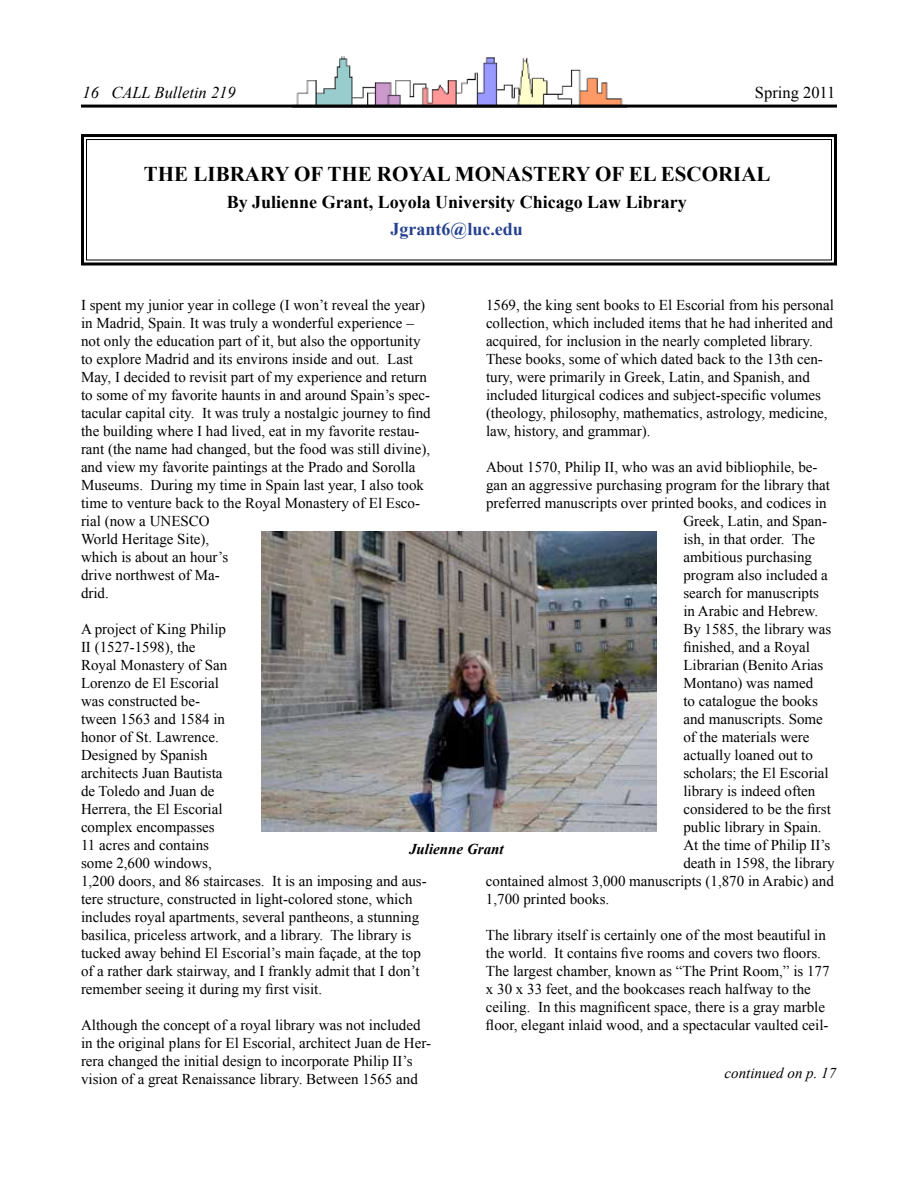
<style>
.page{position:relative;width:918px;height:1188px;background:#fff}
.page>*{position:absolute;margin:0;border:0;box-sizing:border-box;transform-origin:0 0}
.t1{font:700 21px "Times New Roman";color:#000}
.t2{font:700 18px "Times New Roman";color:#000}
.t3{font:700 18px "Times New Roman";color:#25418f}
.t4{font:italic 16.5px "Times New Roman";color:#000}
.t5{font:16.5px "Times New Roman";color:#000}
.t6{font:15px/18px "Times New Roman";color:#000}
.t7{font:italic 15px "Times New Roman";color:#000}
.t8{font:italic 700 15px "Times New Roman";color:#000}
</style>
<div class="page">
<img style="left:292px;top:56px;width:334px;height:49px">
<hr style="left:81px;top:105px;width:756px;height:3px;background:#000">
<svg style="left:81px;top:134px;width:756px;height:132px"></svg>
<div style="left:86px;top:139px;width:746px;height:122px;border:1px solid #000"></div>
<img style="left:262px;top:531px;width:394px;height:300px">
<p class="t4" style="left:82px;top:82px;width:155px">16 CALL Bulletin 219</p>
<p class="t5" style="left:755px;top:82px;width:82px">Spring 2011</p>
<h1 class="t1" style="left:144px;top:160px;width:628px">THE LIBRARY OF THE ROYAL MONASTERY OF EL ESCORIAL</h1>
<p class="t2" style="left:227px;top:190px;width:462px">By Julienne Grant, Loyola University Chicago Law Library</p>
<p class="t3" style="left:391px;top:217px;width:134px">Jgrant6@luc.edu</p>
<p class="t6" style="left:81px;top:296px;width:351px">I spent my junior year in college (I won’t reveal the year) in Madrid, Spain. It was truly a wonderful experience – not only the education part of it, but also the opportunity to explore Madrid and its environs inside and out. Last May, I decided to revisit part of my experience and return to some of my favorite haunts in and around Spain’s spec&shy;tacular capital city. It was truly a nostalgic journey to find the building where I had lived, eat in my favorite restau&shy;rant (the name had changed, but the food was still divine), and view my favorite paintings at the Prado and Sorolla Museums. During my time in Spain last year, I also took time to venture back to the Royal Monastery of El Esco&shy;rial (now a UNESCO<br>World Heritage Site),<br>which is about an hour’s<br>drive northwest of Ma-<br>drid.</p>
<p class="t6" style="left:81px;top:620px;width:347px">A project of King Philip<br>II (1527-1598), the<br>Royal Monastery of San<br>Lorenzo de El Escorial<br>was constructed be-<br>tween 1563 and 1584 in<br>honor of St. Lawrence.<br>Designed by Spanish<br>architects Juan Bautista<br>de Toledo and Juan de<br>Herrera, the El Escorial<br>complex encompasses<br>11 acres and contains<br>some 2,600 windows,<br>1,200 doors, and 86 staircases. It is an imposing and aus&shy;tere structure, constructed in light-colored stone, which includes royal apartments, several pantheons, a stunning basilica, priceless artwork, and a library. The library is tucked away behind El Escorial’s main façade, at the top of a rather dark stairway, and I frankly admit that I don’t remember seeing it during my first visit.</p>
<p class="t6" style="left:81px;top:1016px;width:351px">Although the concept of a royal library was not included in the original plans for El Escorial, architect Juan de Her&shy;rera changed the initial design to incorporate Philip II’s vision of a great Renaissance library. Between 1565 and</p>
<p class="t6" style="left:486px;top:296px;width:349px">1569, the king sent books to El Escorial from his personal collection, which included items that he had inherited and acquired, for inclusion in the nearly completed library.<br>These books, some of which dated back to the 13th cen&shy;tury, were primarily in Greek, Latin, and Spanish, and included liturgical codices and subject-specific volumes (theology, philosophy, mathematics, astrology, medicine, law, history, and grammar).</p>
<p class="t6" style="left:486px;top:458px;width:333px">About 1570, Philip II, who was an avid bibliophile, be-</p>
<p class="t6" style="left:486px;top:476px;width:346px">gan an aggressive purchasing program for the library that</p>
<p class="t6" style="left:486px;top:494px;width:342px">preferred manuscripts over printed books, and codices in</p>
<p class="t6" style="left:683px;top:512px;width:145px">Greek, Latin, and Span-</p>
<p class="t6" style="left:683px;top:530px;width:133px">ish, in that order. The</p>
<p class="t6" style="left:683px;top:548px;width:130px">ambitious purchasing</p>
<p class="t6" style="left:683px;top:566px;width:146px">program also included a</p>
<p class="t6" style="left:683px;top:584px;width:137px">search for manuscripts</p>
<p class="t6" style="left:683px;top:602px;width:136px">in Arabic and Hebrew.</p>
<p class="t6" style="left:683px;top:620px;width:149px">By 1585, the library was</p>
<p class="t6" style="left:683px;top:638px;width:128px">finished, and a Royal</p>
<p class="t6" style="left:683px;top:656px;width:141px">Librarian (Benito Arias</p>
<p class="t6" style="left:683px;top:674px;width:131px">Montano) was named</p>
<p class="t6" style="left:683px;top:692px;width:136px">to catalogue the books</p>
<p class="t6" style="left:683px;top:710px;width:141px">and manuscripts. Some</p>
<p class="t6" style="left:683px;top:728px;width:128px">of the materials were</p>
<p class="t6" style="left:683px;top:746px;width:131px">actually loaned out to</p>
<p class="t6" style="left:683px;top:764px;width:147px">scholars; the El Escorial</p>
<p class="t6" style="left:683px;top:782px;width:134px">library is indeed often</p>
<p class="t6" style="left:683px;top:800px;width:149px">considered to be the first</p>
<p class="t6" style="left:683px;top:818px;width:140px">public library in Spain.</p>
<p class="t6" style="left:683px;top:836px;width:149px">At the time of Philip II’s</p>
<p class="t6" style="left:683px;top:854px;width:153px">death in 1598, the library</p>
<p class="t6" style="left:486px;top:872px;width:349px">contained almost 3,000 manuscripts (1,870 in Arabic) and</p>
<p class="t6" style="left:486px;top:890px;width:125px">1,700 printed books.</p>
<p class="t6" style="left:486px;top:926px;width:345px">The library itself is certainly one of the most beautiful in the world. It contains five rooms and covers two floors.<br>The largest chamber, known as “The Print Room,” is 177 x 30 x 33 feet, and the bookcases reach halfway to the ceiling. In this magnificent space, there is a gray marble floor, elegant inlaid wood, and a spectacular vaulted ceil-</p>
<p class="t7" style="left:725px;top:1063px;width:113px">continued on p. 17</p>
<p class="t8" style="left:409px;top:838px;width:96px">Julienne Grant</p>
</div>
